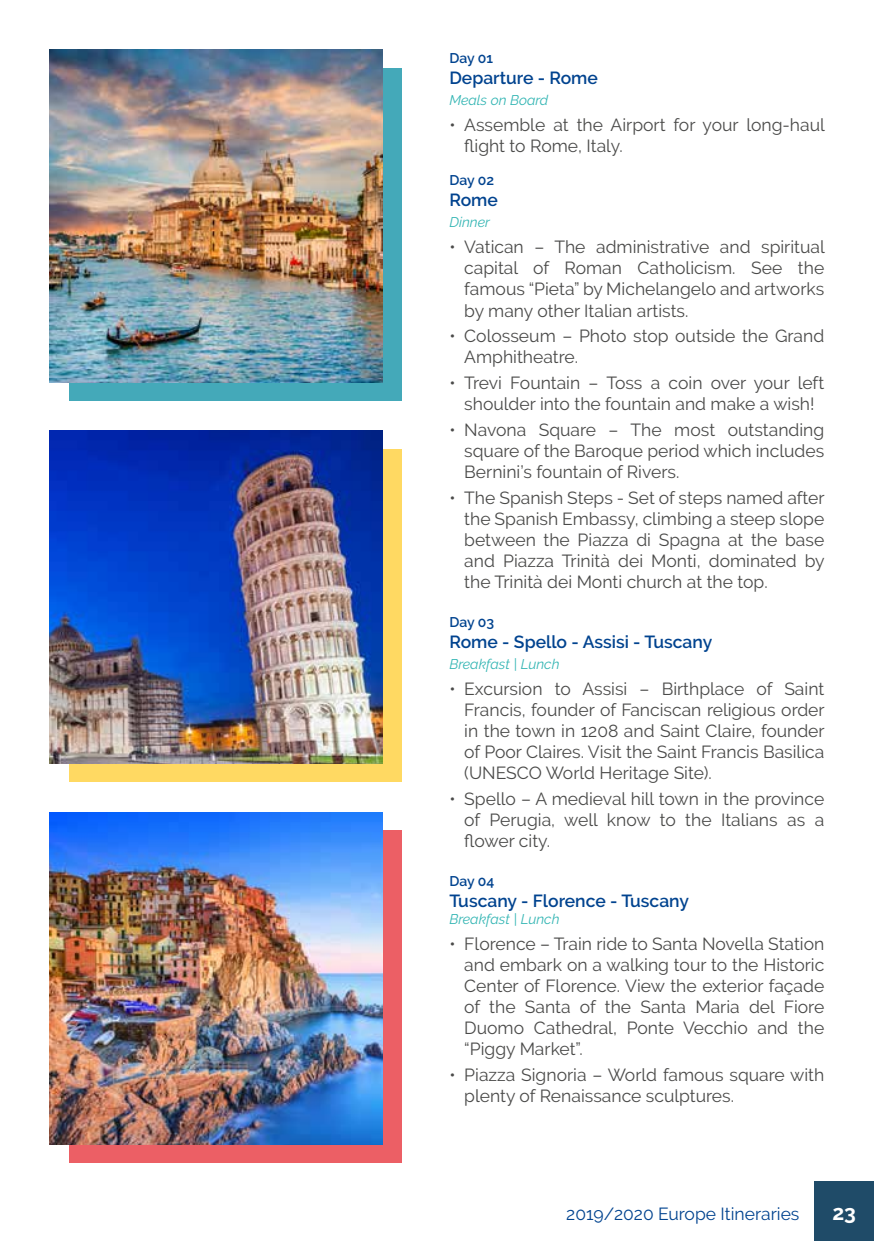
<style>
.page{position:relative;width:874px;height:1241px;background:#fff}
.page>*{position:absolute;margin:0;border:0;box-sizing:border-box;transform-origin:0 0}
.t1{font:700 21px "Raleway";color:#fff}
.t2{font:17.5px/21px "Raleway";color:#4a4a49;text-align:justify}
.t3{font:600 17.5px "Raleway";color:#01438f}
.t4{font:17.5px "Raleway";color:#01438f}
.t5{font:italic 14px "Raleway";color:#35b6b4}
.t6{font:600 14px "Raleway";color:#01438f}
</style>
<div class="page">
<div style="left:69px;top:449px;width:333px;height:332px;background:#ffd962"></div>
<img style="left:50px;top:431px;width:332px;height:332px">
<div style="left:69px;top:68px;width:333px;height:332px;background:#44a9b9"></div>
<img style="left:50px;top:50px;width:332px;height:332px">
<div style="left:69px;top:830px;width:333px;height:332px;background:#ec5f65"></div>
<img style="left:50px;top:812px;width:332px;height:332px">
<div style="left:814px;top:1181px;width:59px;height:59px;background:#1f4b68"></div>
<p class="t6" style="left:449px;top:50px;width:45px">Day 01</p>
<p class="t3" style="left:449px;top:68px;width:150px">Departure - Rome</p>
<p class="t5" style="left:449px;top:92px;width:100px">Meals on Board</p>
<p class="t2" style="left:464px;top:114px;width:362px;text-indent:-15px">• Assemble at the Airport for your long-haul flight to Rome, Italy.</p>
<p class="t6" style="left:449px;top:172px;width:46px">Day 02</p>
<p class="t3" style="left:449px;top:190px;width:50px">Rome</p>
<p class="t5" style="left:449px;top:214px;width:42px">Dinner</p>
<p class="t2" style="left:464px;top:237px;width:362px;text-indent:-15px">• Vatican – The administrative and spiritual capital of Roman Catholicism. See the famous “Pieta” by Michelangelo and artworks by many other Italian artists.</p>
<p class="t2" style="left:464px;top:326px;width:361px;text-indent:-15px">• Colosseum – Photo stop outside the Grand<br>Amphitheatre.</p>
<p class="t2" style="left:449px;top:372px;width:376px;text-align:center">• Trevi Fountain – Toss a coin over your left shoulder into the fountain and make a wish!</p>
<p class="t2" style="left:464px;top:419px;width:361px;text-indent:-15px">• Navona Square – The most outstanding square of the Baroque period which includes Bernini’s fountain of Rivers.</p>
<p class="t2" style="left:464px;top:487px;width:362px;text-indent:-15px">• The Spanish Steps - Set of steps named after the Spanish Embassy, climbing a steep slope between the Piazza di Spagna at the base and Piazza Trinità dei Monti, dominated by the Trinità dei Monti church at the top.</p>
<p class="t6" style="left:449px;top:614px;width:46px">Day 03</p>
<p class="t3" style="left:449px;top:631px;width:264px">Rome - Spello - Assisi - Tuscany</p>
<p class="t5" style="left:449px;top:656px;width:111px">Breakfast | Lunch</p>
<p class="t2" style="left:464px;top:678px;width:362px;text-indent:-15px">• Excursion to Assisi – Birthplace of Saint Francis, founder of Fanciscan religious order in the town in 1208 and Saint Claire, founder of Poor Claires. Visit the Saint Francis Basilica (UNESCO World Heritage Site).</p>
<p class="t2" style="left:464px;top:788px;width:361px;text-indent:-15px">• Spello – A medieval hill town in the province of Perugia, well know to the Italians as a flower city.</p>
<p class="t6" style="left:449px;top:872px;width:46px">Day 04</p>
<p class="t3" style="left:449px;top:890px;width:241px">Tuscany - Florence - Tuscany</p>
<p class="t5" style="left:449px;top:910px;width:111px">Breakfast | Lunch</p>
<p class="t2" style="left:464px;top:932px;width:361px;text-indent:-15px">• Florence – Train ride to Santa Novella Station and embark on a walking tour to the Historic Center of Florence. View the exterior façade of the Santa of the Santa Maria del Fiore Duomo Cathedral, Ponte Vecchio and the “Piggy Market”.</p>
<p class="t2" style="left:464px;top:1063px;width:361px;text-indent:-15px">• Piazza Signoria – World famous square with plenty of Renaissance sculptures.</p>
<p class="t4" style="left:566px;top:1203px;width:235px">2019/2020 Europe Itineraries</p>
<p class="t1" style="left:832px;top:1200px;width:25px">23</p>
</div>
